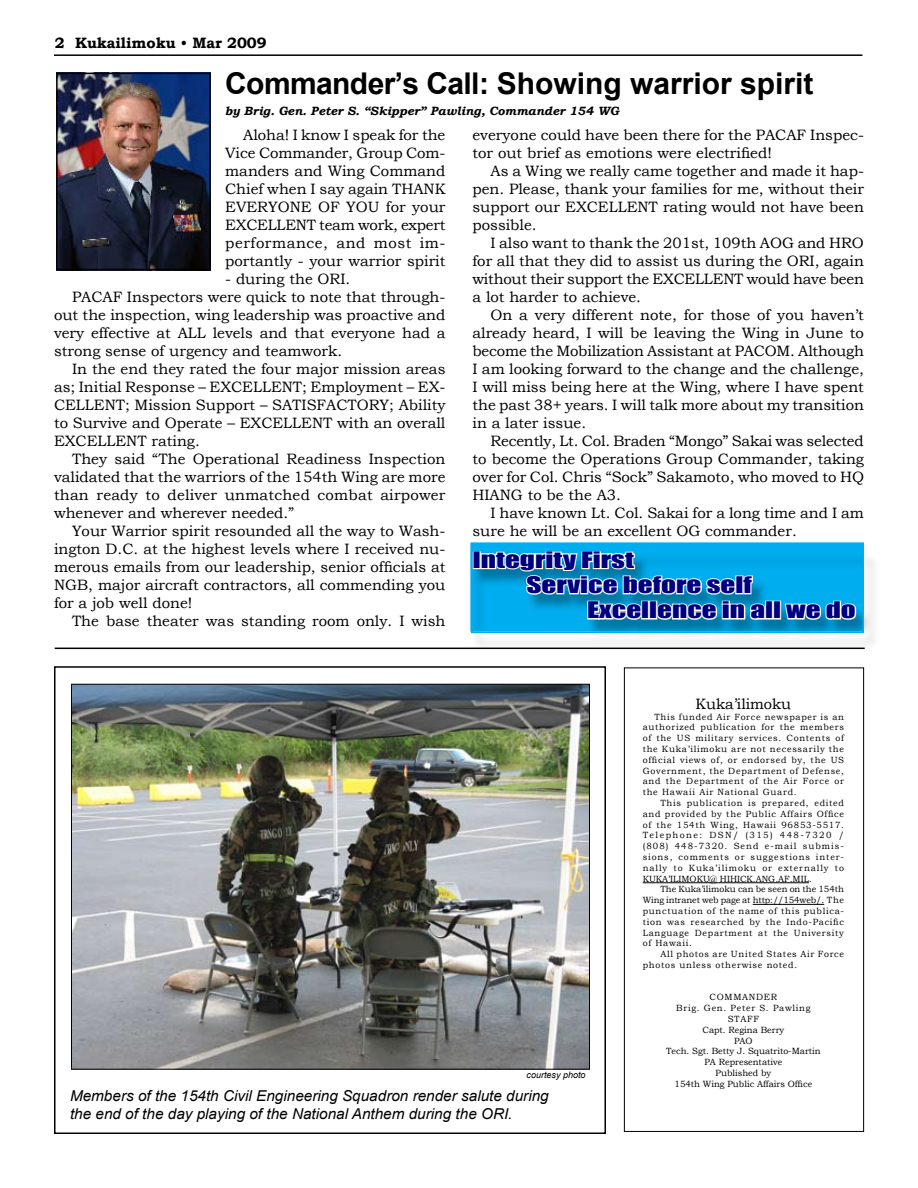
<style>
.page{position:relative;width:918px;height:1188px;background:#fff}
.page>*{position:absolute;margin:0;border:0;box-sizing:border-box;transform-origin:0 0}
.t1{font:700 30px "Arial";color:#000}
.t2{font:21px "Impact";color:#00007f;scale:1.39 1}
.t3{font:15px/18px "Bookman Old Style";color:#000;text-align:justify}
.t4{font:italic 15px/18px "Arial";color:#000}
.t5{font:700 15px "Bookman Old Style";color:#000}
.t6{font:italic 700 12px "Bookman Old Style";color:#000}
.t7{font:9px/10.8px "Bookman Old Style";letter-spacing:.08em;color:#000;text-align:justify}
.t8{font:9px/10.8px "Bookman Old Style";color:#000;text-align:center}
.t9{font:italic 9px "Arial";color:#000}
.s1{font-weight:400}
</style>
<div class="page">
<img style="left:59px;top:76px;width:149px;height:191px">
<div style="left:56px;top:73px;width:155px;height:197px;border:2px solid #000"></div>
<div style="left:471px;top:543px;width:392px;height:88px;background:#00adef"></div>
<div style="left:470px;top:542px;width:394px;height:90px;border:2px solid #00adef"></div>
<hr style="left:54px;top:54px;width:808px;height:2px;background:#000">
<hr style="left:643px;top:882px;width:166px;height:1px;background:#000">
<hr style="left:753px;top:904px;width:71px;height:1px;background:#000">
<div style="left:624px;top:668px;width:240px;height:464px;border:1px solid #000"></div>
<hr style="left:55px;top:648px;width:810px;height:1px;background:#000">
<div style="left:469px;top:550px;width:412px;height:103px;background:#000;opacity:.33"></div>
<div style="left:473px;top:550px;width:8px;height:19px;border:2px solid #fff"></div>
<svg style="left:480px;top:553px;width:286px;height:76px"></svg>
<div style="left:765px;top:601px;width:8px;height:19px;border:2px solid #fff"></div>
<div style="left:773px;top:601px;width:8px;height:19px;border:2px solid #fff"></div>
<svg style="left:783px;top:597px;width:75px;height:43px"></svg>
<div style="left:471px;top:550px;width:393px;height:83px;border:2px solid #00adef"></div>
<img style="left:73px;top:686px;width:515px;height:382px">
<div style="left:54px;top:666px;width:552px;height:468px;border:2px solid #000"></div>
<p class="t5" style="left:75px;top:32px;width:193px">Kukailimoku <span class="s1">•</span> Mar 2009</p>
<h1 class="t1" style="left:225px;top:64px;width:590px">Commander’s Call: Showing warrior spirit</h1>
<p class="t6" style="left:225px;top:102px;width:395px">by Brig. Gen. Peter S. “Skipper” Pawling, Commander 154 WG</p>
<p class="t3" style="left:225px;top:126px;width:222px;text-indent:18px">Aloha! I know I speak for the Vice Commander, Group Com&shy;manders and Wing Command Chief when I say again THANK EVERYONE OF YOU for your EXCELLENT team work, expert performance, and most im&shy;portantly - your warrior spirit</p>
<p class="t3" style="left:225px;top:270px;width:127px">- during the ORI.</p>
<p class="t3" style="left:72px;top:288px;width:375px">PACAF Inspectors were quick to note that through-</p>
<p class="t3" style="left:54px;top:306px;width:393px">out the inspection, wing leadership was proactive and</p>
<p class="t3" style="left:54px;top:324px;width:393px">very effective at ALL levels and that everyone had a</p>
<p class="t3" style="left:54px;top:342px;width:290px">strong sense of urgency and teamwork.</p>
<p class="t3" style="left:72px;top:360px;width:375px">In the end they rated the four major mission areas</p>
<p class="t3" style="left:54px;top:378px;width:393px">as; Initial Response – EXCELLENT; Employment – EX-</p>
<p class="t3" style="left:54px;top:396px;width:393px">CELLENT; Mission Support – SATISFACTORY; Ability</p>
<p class="t3" style="left:54px;top:414px;width:393px">to Survive and Operate – EXCELLENT with an overall</p>
<p class="t3" style="left:54px;top:432px;width:147px">EXCELLENT rating.</p>
<p class="t3" style="left:72px;top:450px;width:375px">They said “The Operational Readiness Inspection</p>
<p class="t3" style="left:54px;top:468px;width:393px">validated that the warriors of the 154th Wing are more</p>
<p class="t3" style="left:54px;top:486px;width:393px">than ready to deliver unmatched combat airpower</p>
<p class="t3" style="left:54px;top:504px;width:242px">whenever and wherever needed.”</p>
<p class="t3" style="left:72px;top:522px;width:375px">Your Warrior spirit resounded all the way to Wash-</p>
<p class="t3" style="left:54px;top:540px;width:393px">ington D.C. at the highest levels where I received nu-</p>
<p class="t3" style="left:54px;top:558px;width:393px">merous emails from our leadership, senior officials at</p>
<p class="t3" style="left:54px;top:576px;width:393px">NGB, major aircraft contractors, all commending you</p>
<p class="t3" style="left:54px;top:594px;width:140px">for a job well done!</p>
<p class="t3" style="left:72px;top:612px;width:375px">The base theater was standing room only. I wish</p>
<p class="t3" style="left:472px;top:126px;width:393px">everyone could have been there for the PACAF Inspec&shy;tor out brief as emotions were electrified!</p>
<p class="t3" style="left:472px;top:162px;width:393px;text-indent:18px">As a Wing we really came together and made it hap&shy;pen. Please, thank your families for me, without their support our EXCELLENT rating would not have been possible.</p>
<p class="t3" style="left:472px;top:234px;width:393px;text-indent:18px">I also want to thank the 201st, 109th AOG and HRO for all that they did to assist us during the ORI, again without their support the EXCELLENT would have been a lot harder to achieve.</p>
<p class="t3" style="left:472px;top:306px;width:393px;text-indent:18px">On a very different note, for those of you haven’t already heard, I will be leaving the Wing in June to become the Mobilization Assistant at PACOM. Although I am looking forward to the change and the challenge, I will miss being here at the Wing, where I have spent the past 38+ years. I will talk more about my transition in a later issue.</p>
<p class="t3" style="left:472px;top:432px;width:393px;text-indent:18px">Recently, Lt. Col. Braden “Mongo” Sakai was selected to become the Operations Group Commander, taking over for Col. Chris “Sock” Sakamoto, who moved to HQ HIANG to be the A3.</p>
<p class="t3" style="left:472px;top:504px;width:393px;text-indent:18px">I have known Lt. Col. Sakai for a long time and I am sure he will be an excellent OG commander.</p>
<h2 class="t2" style="left:472px;top:543px;width:118px">Integrity First</h2>
<h2 class="t2" style="left:526px;top:569px;width:164px">Service before self</h2>
<h2 class="t2" style="left:587px;top:594px;width:195px">Excellence in all we do</h2>
<p class="t9" style="left:526px;top:1069px;width:61px">courtesy photo</p>
<p class="t4" style="left:70px;top:1087px;width:480px">Members of the 154th Civil Engineering Squadron render salute during the end of the day playing of the National Anthem during the ORI.</p>
<p class="t3" style="left:696px;top:695px;width:97px">Kuka’ilimoku</p>
<p class="t7" style="left:643px;top:711px;width:203px;text-indent:12px">This funded Air Force newspaper is an authorized publication for the members of the US military services. Contents of the Kuka’ilimoku are not necessarily the official views of, or endorsed by, the US Government, the Department of Defense, and the Department of the Air Force or the Hawaii Air National Guard.</p>
<p class="t7" style="left:643px;top:798px;width:203px;text-indent:18px">This publication is prepared, edited and provided by the Public Affairs Office of the 154th Wing, Hawaii 96853-5517.<br>Telephone: DSN/ (315) 448-7320 / (808) 448-7320. Send e-mail submis&shy;sions, comments or suggestions inter&shy;nally to Kuka’ilimoku or externally to KUKA’ILIMOKU@ HIHICK.ANG.AF.MIL.</p>
<p class="t7" style="left:643px;top:884px;width:203px;text-indent:18px">The Kuka’ilimoku can be seen on the 154th Wing intranet web page at http://154web/. The punctuation of the name of this publica&shy;tion was researched by the Indo-Pacific Language Department at the University of Hawaii.</p>
<p class="t7" style="left:643px;top:949px;width:203px;text-indent:18px">All photos are United States Air Force photos unless otherwise noted.</p>
<p class="t8" style="left:666px;top:992px;width:156px">COMMANDER<br>Brig. Gen. Peter S. Pawling<br>STAFF<br>Capt. Regina Berry<br>PAO<br>Tech. Sgt. Betty J. Squatrito-Martin<br>PA Representative<br>Published by<br>154th Wing Public Affairs Office</p>
</div>
